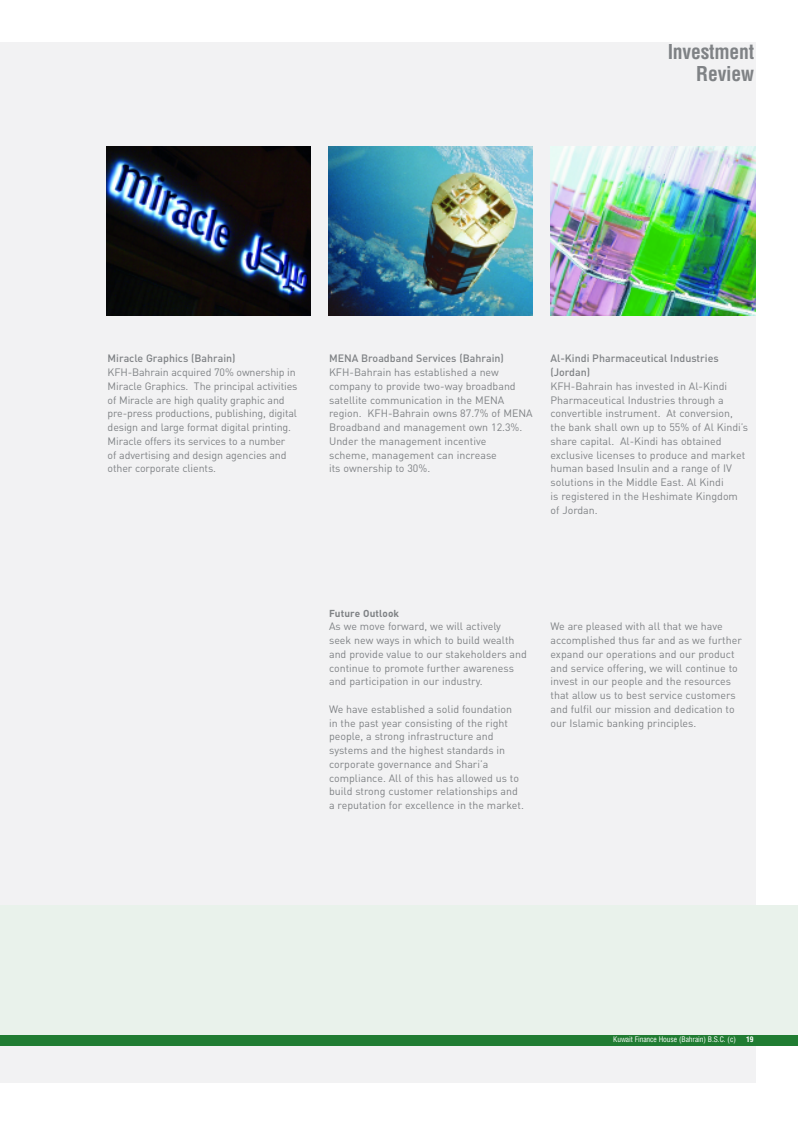
<style>
.page{position:relative;width:798px;height:1134px;background:#fff}
.page>*{position:absolute;margin:0;border:0;box-sizing:border-box;transform-origin:0 0}
.t1{font:700 condensed 20px/22.5px "Helvetica";letter-spacing:-.01em;color:#7f8285;text-align:right}
.t2{font:10.62px/13.8px "DIN";color:#7f8285}
.t3{font:500 10.62px/13.8px "DIN";color:#7f8285}
.t4{font:700 10px "DIN";letter-spacing:.015em;color:#7f8285}
.t5{font:condensed 7.5px "Helvetica";letter-spacing:-.01em;color:#fff}
.t6{font:700 condensed 7.5px "Helvetica";color:#fff}
</style>
<div class="page">
<div style="left:0;top:43px;width:755px;height:1040px;background:#f2f2f3"></div>
<div style="left:0;top:924px;width:797px;height:122px;background:#207c32"></div>
<div style="left:0;top:905px;width:797px;height:130px;background:#e9f2eb"></div>
<img style="left:106px;top:147px;width:205px;height:168px">
<img style="left:328px;top:147px;width:204px;height:168px">
<img style="left:550px;top:147px;width:205px;height:168px">
<h1 class="t1" style="left:667px;top:41px;width:88px">Investment<br>Review</h1>
<p class="t3" style="left:108px;top:352px;width:129px">Miracle Graphics (Bahrain)</p>
<p class="t2" style="left:108px;top:365px;width:191px">KFH-Bahrain acquired 70% ownership in Miracle Graphics. The principal activities of Miracle are high quality graphic and pre-press productions, publishing, digital design and large format digital printing.<br>Miracle offers its services to a number<br>of advertising and design agencies and other corporate clients.</p>
<p class="t3" style="left:329px;top:352px;width:176px">MENA Broadband Services (Bahrain)</p>
<p class="t2" style="left:329px;top:365px;width:205px">KFH-Bahrain has established a new company to provide two-way broadband satellite communication in the MENA region. KFH-Bahrain owns 87.7% of MENA Broadband and management own 12.3%.<br>Under the management incentive<br>scheme, management can increase<br>its ownership to 30%.</p>
<p class="t3" style="left:550px;top:352px;width:170px">Al-Kindi Pharmaceutical Industries (Jordan)</p>
<p class="t2" style="left:550px;top:379px;width:199px">KFH-Bahrain has invested in Al-Kindi Pharmaceutical Industries through a convertible instrument. At conversion, the bank shall own up to 55% of Al Kindi’s share capital. Al-Kindi has obtained exclusive licenses to produce and market human based Insulin and a range of IV solutions in the Middle East. Al Kindi<br>is registered in the Heshimate Kingdom of Jordan.</p>
<p class="t4" style="left:329px;top:607px;width:72px">Future Outlook</p>
<p class="t2" style="left:329px;top:620px;width:199px">As we move forward, we will actively<br>seek new ways in which to build wealth and provide value to our stakeholders and continue to promote further awareness and participation in our industry.</p>
<p class="t2" style="left:329px;top:702px;width:196px">We have established a solid foundation<br>in the past year consisting of the right people, a strong infrastructure and systems and the highest standards in corporate governance and Shari’a compliance. All of this has allowed us to build strong customer relationships and a reputation for excellence in the market.</p>
<p class="t2" style="left:550px;top:620px;width:193px">We are pleased with all that we have accomplished thus far and as we further expand our operations and our product and service offering, we will continue to invest in our people and the resources that allow us to best service customers and fulfil our mission and dedication to our Islamic banking principles.</p>
<p class="t5" style="left:613px;top:1035px;width:124px">Kuwait Finance House (Bahrain) B.S.C. (c)</p>
<p class="t6" style="left:745px;top:1035px;width:9px">19</p>
</div>
